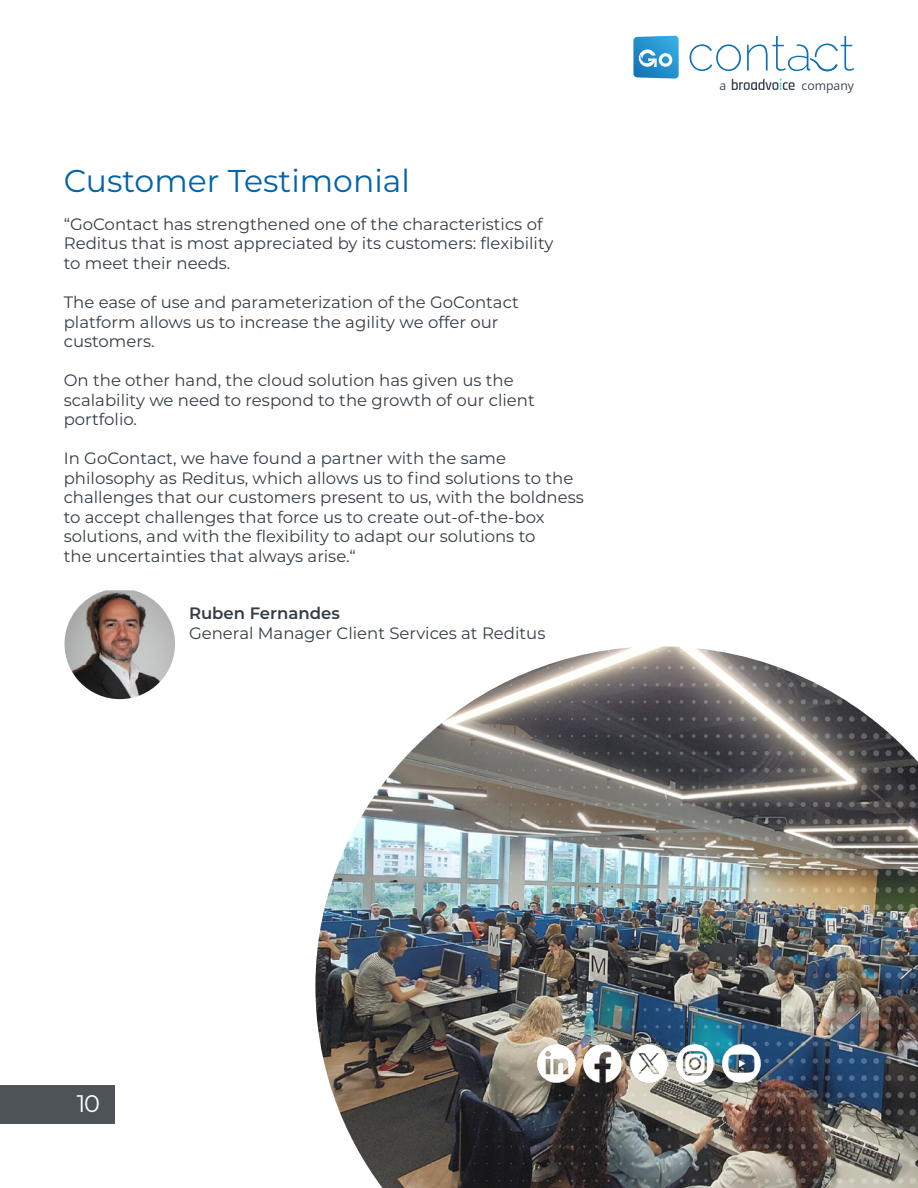
<style>
.page{position:relative;width:918px;height:1188px;background:#fff}
.page>*{position:absolute;margin:0;border:0;box-sizing:border-box;transform-origin:0 0}
.t1{font:31.5px "Montserrat";color:#0263a6}
.t2{font:24px "Montserrat";color:#fff}
.t3{font:16.5px/19.5px "Montserrat";color:#333d47}
.t4{font:600 16.5px "Montserrat";color:#333d47}
.t5{font:13.05px "Khula";color:#3b4752}
</style>
<div class="page">
<svg style="left:633px;top:36px;width:46px;height:43px;background:#4ca5d5"></svg>
<svg style="left:690px;top:36px;width:164px;height:35px"></svg>
<svg style="left:732px;top:79px;width:63px;height:11px"></svg>
<img style="left:315px;top:646px;width:603px;height:542px">
<div style="left:0;top:1086px;width:114px;height:38px;background:#4e5357"></div>
<svg style="left:474px;top:651px;width:1px;height:537px"></svg>
<svg style="left:486px;top:651px;width:2px;height:537px"></svg>
<svg style="left:498px;top:651px;width:2px;height:537px"></svg>
<svg style="left:510px;top:651px;width:2px;height:537px"></svg>
<svg style="left:523px;top:651px;width:1px;height:537px"></svg>
<svg style="left:535px;top:651px;width:2px;height:537px"></svg>
<svg style="left:547px;top:651px;width:2px;height:537px"></svg>
<svg style="left:559px;top:651px;width:2px;height:537px"></svg>
<svg style="left:571px;top:651px;width:2px;height:537px"></svg>
<svg style="left:583px;top:651px;width:2px;height:537px"></svg>
<svg style="left:595px;top:651px;width:3px;height:537px"></svg>
<svg style="left:607px;top:651px;width:3px;height:537px"></svg>
<svg style="left:619px;top:651px;width:3px;height:537px"></svg>
<svg style="left:631px;top:651px;width:3px;height:537px"></svg>
<svg style="left:643px;top:651px;width:4px;height:537px;background:#6d7478"></svg>
<svg style="left:656px;top:651px;width:3px;height:537px"></svg>
<svg style="left:668px;top:651px;width:3px;height:537px;background:#6d7378"></svg>
<svg style="left:680px;top:651px;width:3px;height:537px"></svg>
<svg style="left:692px;top:651px;width:4px;height:537px;background:#797f7e"></svg>
<img style="left:704px;top:651px;width:4px;height:537px">
<svg style="left:716px;top:651px;width:4px;height:537px;background:#737e7e"></svg>
<svg style="left:728px;top:651px;width:4px;height:537px;background:#7f8281"></svg>
<img style="left:740px;top:651px;width:5px;height:537px">
<svg style="left:752px;top:651px;width:5px;height:537px;background:#747373"></svg>
<svg style="left:764px;top:651px;width:5px;height:537px;background:#7a7877"></svg>
<svg style="left:777px;top:651px;width:4px;height:537px;background:#797674"></svg>
<svg style="left:789px;top:651px;width:4px;height:537px;background:#817d7a"></svg>
<svg style="left:801px;top:651px;width:5px;height:537px;background:#7d7977"></svg>
<img style="left:813px;top:651px;width:5px;height:537px">
<img style="left:825px;top:651px;width:5px;height:537px">
<svg style="left:837px;top:651px;width:5px;height:537px;background:#868684"></svg>
<svg style="left:849px;top:651px;width:6px;height:537px;background:#858482"></svg>
<img style="left:861px;top:651px;width:6px;height:537px">
<img style="left:873px;top:651px;width:6px;height:537px">
<svg style="left:885px;top:651px;width:6px;height:537px"></svg>
<svg style="left:897px;top:651px;width:7px;height:537px"></svg>
<svg style="left:910px;top:651px;width:6px;height:537px"></svg>
<img style="left:536px;top:1043px;width:40px;height:40px">
<img style="left:582px;top:1043px;width:40px;height:40px">
<img style="left:628px;top:1043px;width:40px;height:40px">
<img style="left:674px;top:1043px;width:41px;height:40px">
<img style="left:721px;top:1043px;width:40px;height:40px">
<img style="left:65px;top:590px;width:110px;height:109px">
<h1 class="t1" style="left:64px;top:160px;width:348px">Customer Testimonial</h1>
<p class="t3" style="left:64px;top:214px;width:491px">“GoContact has strengthened one of the characteristics of<br>Reditus that is most appreciated by its customers: flexibility to meet their needs.</p>
<p class="t3" style="left:64px;top:292px;width:457px">The ease of use and parameterization of the GoContact platform allows us to increase the agility we offer our customers.</p>
<p class="t3" style="left:64px;top:370px;width:473px">On the other hand, the cloud solution has given us the scalability we need to respond to the growth of our client portfolio.</p>
<p class="t3" style="left:64px;top:448px;width:522px">In GoContact, we have found a partner with the same philosophy as Reditus, which allows us to find solutions to the challenges that our customers present to us, with the boldness to accept challenges that force us to create out-of-the-box solutions, and with the flexibility to adapt our solutions to<br>the uncertainties that always arise.“</p>
<p class="t4" style="left:189px;top:602px;width:152px">Ruben Fernandes</p>
<p class="t3" style="left:189px;top:622px;width:358px">General Manager Client Services at Reditus</p>
<p class="t5" style="left:719px;top:78px;width:8px">a</p>
<p class="t5" style="left:802px;top:78px;width:54px">company</p>
<h2 class="t2" style="left:77px;top:1087px;width:25px">10</h2>
</div>
